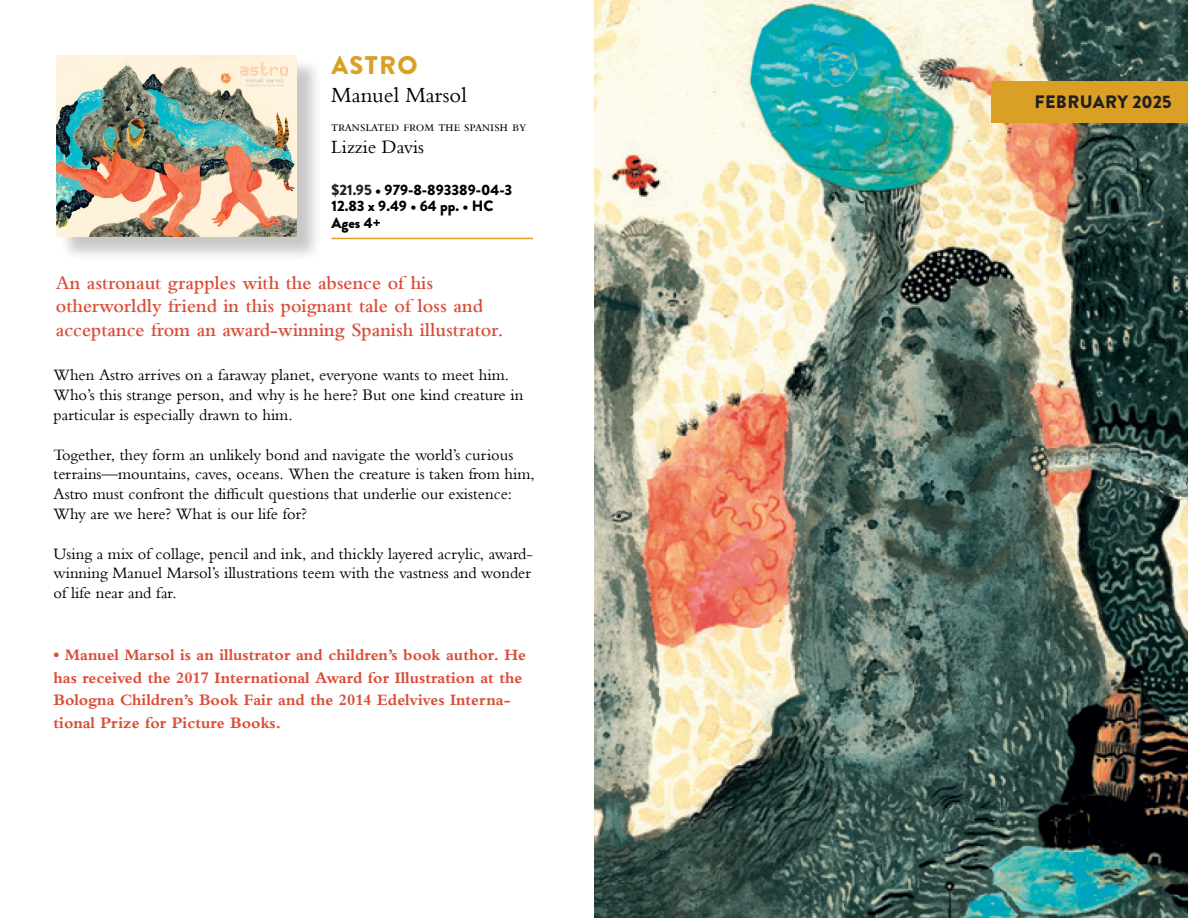
<style>
.page{position:relative;width:1188px;height:918px;background:#fff}
.page>*{position:absolute;margin:0;border:0;box-sizing:border-box;transform-origin:0 0}
.Title_Style{font:900 25.5px "Brandon Grotesque";letter-spacing:.05em;color:#daa026}
.Title_Style-2{font:22.5px "Bembo MT Pro";color:#000}
.t1{font:600 19.5px/23.4px "Bembo MT Pro";color:#da4c36}
.t2{font:19.5px "Bembo MT Pro";color:#000}
.t3{font:900 18px "Brandon Grotesque";letter-spacing:.02em;color:#231f20}
.t4{font:16.5px/19.8px "Bembo MT Pro";color:#000}
.t5{font:700 16.5px/22.5px "Bembo MT Pro";color:#da4c36}
.t6{font:900 15px "Brandon Grotesque";color:#000}
.t7{font:15px "Bembo MT Pro";color:#000}
.s1{color:#231f20}
</style>
<div class="page">
<div style="left:59px;top:58px;width:263px;height:204px;background:#231f20;opacity:.25"></div>
<img style="left:56px;top:55px;width:241px;height:181px">
<hr style="left:332px;top:238px;width:201px;height:1px;background:#daa026">
<img style="left:594px;top:0;width:594px;height:918px">
<div style="left:992px;top:81px;width:196px;height:41px;background:#daa026"></div>
<p class="Title_Style" style="left:331px;top:47px;width:88px">ASTRO</p>
<p class="Title_Style-2" style="left:331px;top:82px;width:137px">Manuel Marsol</p>
<p class="t7" style="left:331px;top:117px;width:197px">translated from the spanish by</p>
<p class="t2" style="left:331px;top:135px;width:94px">Lizzie Davis</p>
<p class="t6" style="left:332px;top:179px;width:182px"><span class="s1">$21.95</span> • 979-8-893389-04-3</p>
<p class="t6" style="left:332px;top:196px;width:163px">12.83 x 9.49 • 64 pp. • HC</p>
<p class="t6" style="left:332px;top:212px;width:51px">Ages 4+</p>
<p class="t1" style="left:56px;top:271px;width:449px">An astronaut grapples with the absence of his otherworldly friend in this poignant tale of loss and acceptance from an award-winning Spanish illustrator.</p>
<p class="t4" style="left:54px;top:365px;width:471px">When Astro arrives on a faraway planet, everyone wants to meet him.<br>Who’s this strange person, and why is he here? But one kind creature in particular is especially drawn to him.</p>
<p class="t4" style="left:54px;top:444px;width:483px">Together, they form an unlikely bond and navigate the world’s curious terrains—mountains, caves, oceans. When the creature is taken from him, Astro must confront the difficult questions that underlie our existence:<br>Why are we here? What is our life for?</p>
<p class="t4" style="left:54px;top:543px;width:481px;text-align:justify">Using a mix of collage, pencil and ink, and thickly layered acrylic, award&shy;winning Manuel Marsol’s illustrations teem with the vastness and wonder of life near and far.</p>
<p class="t5" style="left:54px;top:644px;width:474px">• Manuel Marsol is an illustrator and children’s book author. He has received the 2017 International Award for Illustration at the Bologna Children’s Book Fair and the 2014 Edelvives Interna&shy;tional Prize for Picture Books.</p>
<p class="t3" style="left:1035px;top:89px;width:138px">FEBRUARY 2025</p>
</div>
